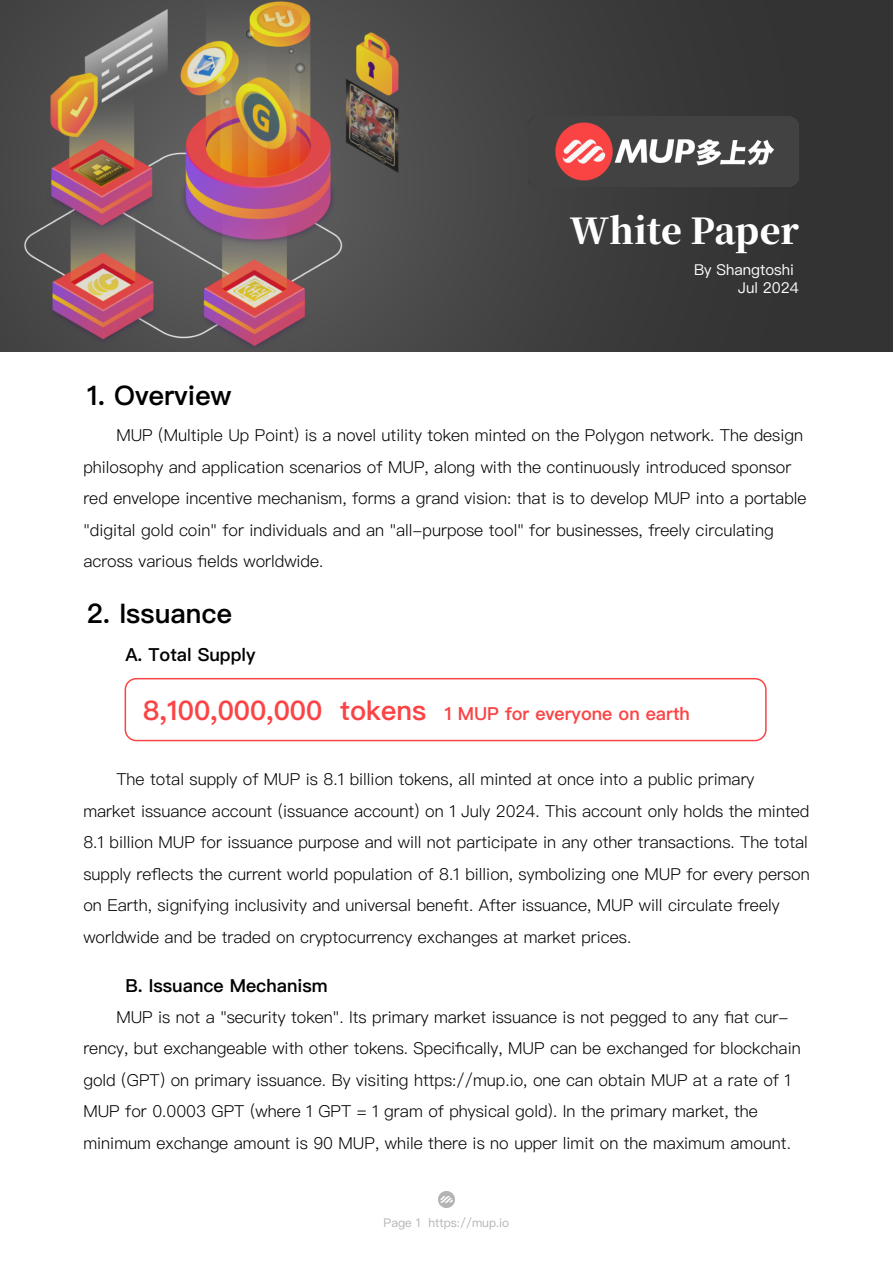
<style>
.page{position:relative;width:893px;height:1263px;background:#fff}
.page>*{position:absolute;margin:0;border:0;box-sizing:border-box;transform-origin:0 0}
.t1{font:800 35.55px "Source Han Serif SC";color:#fff}
.t2{font:600 27px "Ping Fang SC";color:#000}
.t3{font:600 18px "Ping Fang SC";color:#fa4445}
.t4{font:600 18px "Ping Fang SC";color:#000}
.t5{font:300 16.5px/31.5px "Ping Fang SC";color:#000}
.t6{font:15px/18px "Ping Fang SC";color:#fff}
.t7{font:12px "Ping Fang SC";color:#b3b3b3}
.s1{font-size:27px}
</style>
<div class="page">
<img style="left:0;top:0;width:893px;height:351px">
<img style="left:528px;top:116px;width:271px;height:70px">
<div style="left:125px;top:678px;width:642px;height:63px;border:2px solid #fa4445;border-radius:11px"></div>
<img style="left:438px;top:1191px;width:17px;height:17px">
<h1 class="t1" style="left:570px;top:211px;width:230px">White Paper</h1>
<p class="t6" style="left:738px;top:260px;width:62px;text-indent:-44px">By Shangtoshi<br>Jul 2024</p>
<h2 class="t2" style="left:87px;top:379px;width:146px">1. Overview</h2>
<p class="t5" style="left:83px;top:419px;width:725px;text-indent:33px">MUP (Multiple Up Point) is a novel utility token minted on the Polygon network. The design philosophy and application scenarios of MUP, along with the continuously introduced sponsor red envelope incentive mechanism, forms a grand vision: that is to develop MUP into a portable "digital gold coin" for individuals and an "all-purpose tool" for businesses, freely circulating across various fields worldwide.</p>
<h2 class="t2" style="left:87px;top:597px;width:147px">2. Issuance</h2>
<p class="t4" style="left:125px;top:643px;width:132px">A. Total Supply</p>
<p class="t3" style="left:143px;top:702px;width:548px"><span class="s1">8,100,000,000 tokens</span> 1 MUP for everyone on earth</p>
<p class="t5" style="left:83px;top:763px;width:728px;text-indent:33px">The total supply of MUP is 8.1 billion tokens, all minted at once into a public primary market issuance account (issuance account) on 1 July 2024. This account only holds the minted 8.1 billion MUP for issuance purpose and will not participate in any other transactions. The total supply reflects the current world population of 8.1 billion, symbolizing one MUP for every person on Earth, signifying inclusivity and universal benefit. After issuance, MUP will circulate freely worldwide and be traded on cryptocurrency exchanges at market prices.</p>
<p class="t4" style="left:125px;top:974px;width:204px">B. Issuance Mechanism</p>
<p class="t5" style="left:83px;top:1001px;width:719px;text-indent:33px">MUP is not a "security token". Its primary market issuance is not pegged to any fiat cur&shy;rency, but exchangeable with other tokens. Specifically, MUP can be exchanged for blockchain gold (GPT) on primary issuance. By visiting https://mup.io, one can obtain MUP at a rate of 1<br>MUP for 0.0003 GPT (where 1 GPT = 1 gram of physical gold). In the primary market, the minimum exchange amount is 90 MUP, while there is no upper limit on the maximum amount.</p>
<p class="t7" style="left:384px;top:1215px;width:127px">Page 1 https://mup.io</p>
</div>
